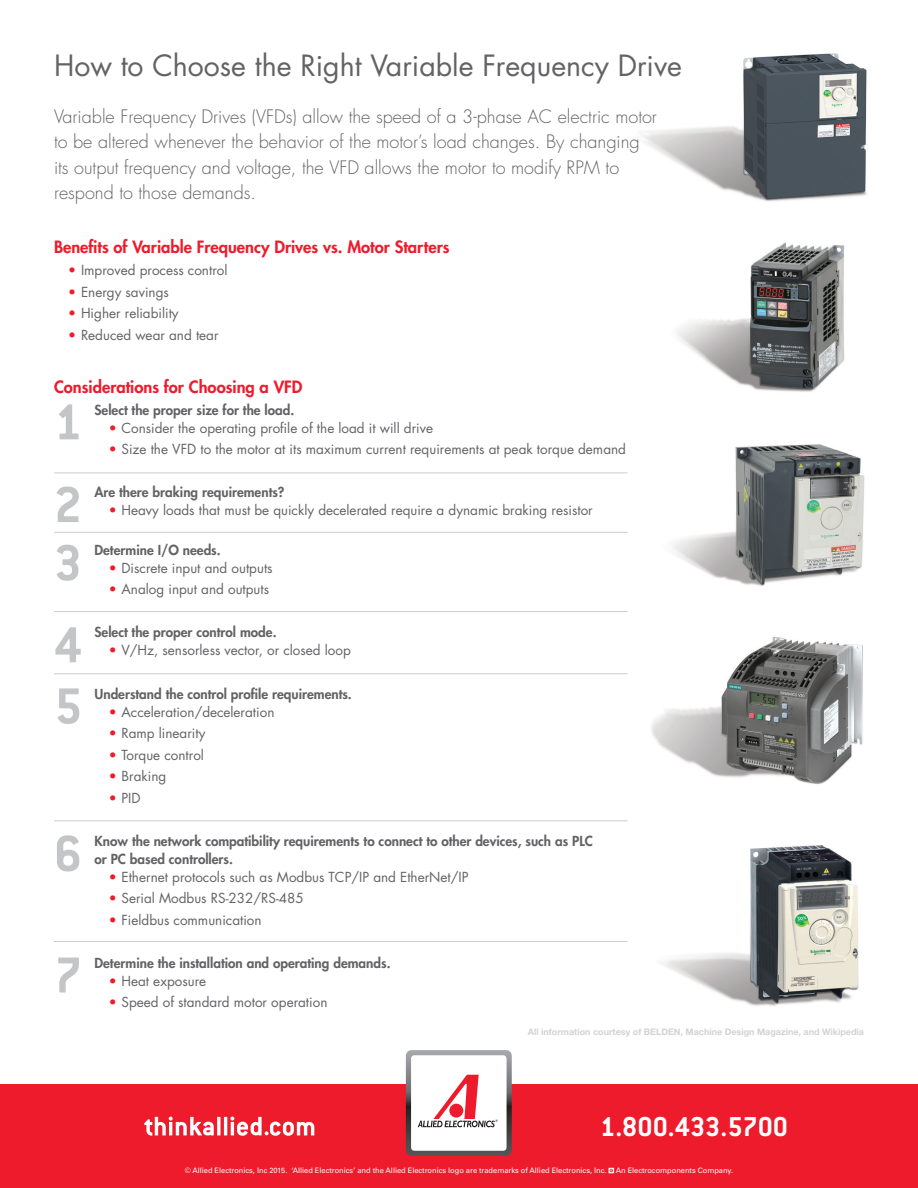
<style>
.page{position:relative;width:918px;height:1188px;background:#fff}
.page>*{position:absolute;margin:0;border:0;box-sizing:border-box;transform-origin:0 0}
.t1{font:700 55.5px "Conduit ITC";color:#c4c5c7}
.t2{font:700 30px "Conduit ITC";color:#fff}
.t3{font:28.5px "Futura";color:#636366}
.t4{font:300 18px/25.5px "Futura";color:#636366}
.t5{font:800 16.5px "Futura";color:#ee1b2c}
.bullet-text_Helv45-8{font:13.5px "Futura";color:#636366}
.t6{font:800 13.5px/18px "Futura";color:#636366}
.bullet-text_Helv45-8-2{font:700 9px "Helvetica Neue LT Pro";color:#d1d2d4}
.t7{font:7.5px "Univers LT Pro 55 Roman";letter-spacing:-.005em;color:#fff}
.s1{color:#ee1b2c}
</style>
<div class="page">
<div style="left:0;top:1084px;width:918px;height:104px;background:#ee1b2c"></div>
<svg style="left:406px;top:1050px;width:106px;height:106px"></svg>
<div style="left:449px;top:1104px;width:14px;height:14px;background:#ee1b2c;border-radius:50%"></div>
<svg style="left:144px;top:1117px;width:70px;height:19px"></svg>
<svg style="left:217px;top:1117px;width:4px;height:18px"></svg>
<hr style="left:224px;top:1117px;width:3px;height:18px;background:#fff">
<svg style="left:230px;top:1117px;width:84px;height:19px"></svg>
<svg style="left:609px;top:1168px;width:5px;height:5px"></svg>
<img style="left:660px;top:845px;width:199px;height:161px">
<img style="left:642px;top:53px;width:225px;height:149px">
<img style="left:651px;top:637px;width:212px;height:147px">
<img style="left:672px;top:444px;width:193px;height:142px">
<img style="left:677px;top:242px;width:168px;height:150px">
<hr style="left:54px;top:473px;width:573px;height:1px;background:#cccdcf">
<hr style="left:54px;top:532px;width:573px;height:1px;background:#cccdcf">
<hr style="left:54px;top:611px;width:573px;height:1px;background:#cccdcf">
<hr style="left:54px;top:673px;width:573px;height:1px;background:#cccdcf">
<hr style="left:54px;top:820px;width:573px;height:1px;background:#cccdcf">
<hr style="left:54px;top:941px;width:573px;height:1px;background:#cccdcf">
<p class="t3" style="left:54px;top:46px;width:630px">How to Choose the Right Variable Frequency Drive</p>
<p class="t4" style="left:54px;top:104px;width:604px">Variable Frequency Drives (VFDs) allow the speed of a 3-phase AC electric motor to be altered whenever the behavior of the motor’s load changes. By changing its output frequency and voltage, the VFD allows the motor to modify RPM to</p>
<p class="t4" style="left:54px;top:180px;width:204px">respond to those demands.</p>
<p class="t5" style="left:54px;top:236px;width:397px">Benefits of Variable Frequency Drives vs. Motor Starters</p>
<p class="bullet-text_Helv45-8" style="left:68px;top:261px;width:161px"><span class="s1">•</span> Improved process control</p>
<p class="bullet-text_Helv45-8" style="left:68px;top:282px;width:102px"><span class="s1">•</span> Energy savings</p>
<p class="bullet-text_Helv45-8" style="left:68px;top:304px;width:112px"><span class="s1">•</span> Higher reliability</p>
<p class="bullet-text_Helv45-8" style="left:68px;top:325px;width:152px"><span class="s1">•</span> Reduced wear and tear</p>
<p class="t5" style="left:54px;top:376px;width:250px">Considerations for Choosing a VFD</p>
<p class="t6" style="left:94px;top:401px;width:201px">Select the proper size for the load.</p>
<p class="bullet-text_Helv45-8" style="left:109px;top:419px;width:326px"><span class="s1">•</span> Consider the operating profile of the load it will drive</p>
<p class="bullet-text_Helv45-8" style="left:109px;top:440px;width:519px"><span class="s1">•</span> Size the VFD to the motor at its maximum current requirements at peak torque demand</p>
<p class="t6" style="left:94px;top:483px;width:192px">Are there braking requirements?</p>
<p class="bullet-text_Helv45-8" style="left:109px;top:501px;width:486px"><span class="s1">•</span> Heavy loads that must be quickly decelerated require a dynamic braking resistor</p>
<p class="t6" style="left:94px;top:541px;width:128px">Determine I/O needs.</p>
<p class="bullet-text_Helv45-8" style="left:109px;top:559px;width:165px"><span class="s1">•</span> Discrete input and outputs</p>
<p class="bullet-text_Helv45-8" style="left:109px;top:580px;width:162px"><span class="s1">•</span> Analog input and outputs</p>
<p class="t6" style="left:94px;top:623px;width:184px">Select the proper control mode.</p>
<p class="bullet-text_Helv45-8" style="left:109px;top:641px;width:244px"><span class="s1">•</span> V/Hz, sensorless vector, or closed loop</p>
<p class="t6" style="left:94px;top:684px;width:259px">Understand the control profile requirements.</p>
<p class="bullet-text_Helv45-8" style="left:109px;top:702px;width:167px"><span class="s1">•</span> Acceleration/deceleration</p>
<p class="bullet-text_Helv45-8" style="left:109px;top:724px;width:98px"><span class="s1">•</span> Ramp linearity</p>
<p class="bullet-text_Helv45-8" style="left:109px;top:745px;width:97px"><span class="s1">•</span> Torque control</p>
<p class="bullet-text_Helv45-8" style="left:109px;top:767px;width:59px"><span class="s1">•</span> Braking</p>
<p class="bullet-text_Helv45-8" style="left:109px;top:788px;width:33px"><span class="s1">•</span> PID</p>
<p class="t6" style="left:94px;top:831px;width:500px">Know the network compatibility requirements to connect to other devices, such as PLC or PC based controllers.</p>
<p class="bullet-text_Helv45-8" style="left:109px;top:867px;width:361px"><span class="s1">•</span> Ethernet protocols such as Modbus TCP/IP and EtherNet/IP</p>
<p class="bullet-text_Helv45-8" style="left:109px;top:889px;width:197px"><span class="s1">•</span> Serial Modbus RS-232/RS-485</p>
<p class="bullet-text_Helv45-8" style="left:109px;top:910px;width:154px"><span class="s1">•</span> Fieldbus communication</p>
<p class="t6" style="left:94px;top:953px;width:298px">Determine the installation and operating demands.</p>
<p class="bullet-text_Helv45-8" style="left:109px;top:971px;width:99px"><span class="s1">•</span> Heat exposure</p>
<p class="bullet-text_Helv45-8" style="left:109px;top:993px;width:220px"><span class="s1">•</span> Speed of standard motor operation</p>
<p class="t1" style="left:54px;top:388px;width:30px">1</p>
<p class="t1" style="left:54px;top:471px;width:30px">2</p>
<p class="t1" style="left:54px;top:529px;width:30px">3</p>
<p class="t1" style="left:54px;top:611px;width:30px">4</p>
<p class="t1" style="left:54px;top:673px;width:30px">5</p>
<p class="t1" style="left:54px;top:820px;width:30px">6</p>
<p class="t1" style="left:54px;top:942px;width:30px">7</p>
<p class="bullet-text_Helv45-8-2" style="left:528px;top:1026px;width:338px">All information courtesy of BELDEN, Machine Design Magazine, and Wikipedia</p>
<h2 class="t2" style="left:600px;top:1108px;width:190px">1.800.433.5700</h2>
<p class="t7" style="left:185px;top:1166px;width:550px">© Allied Electronics, Inc 2015. ‘Allied Electronics’ and the Allied Electronics logo are trademarks of Allied Electronics, Inc. An Electrocomponents Company.</p>
</div>
